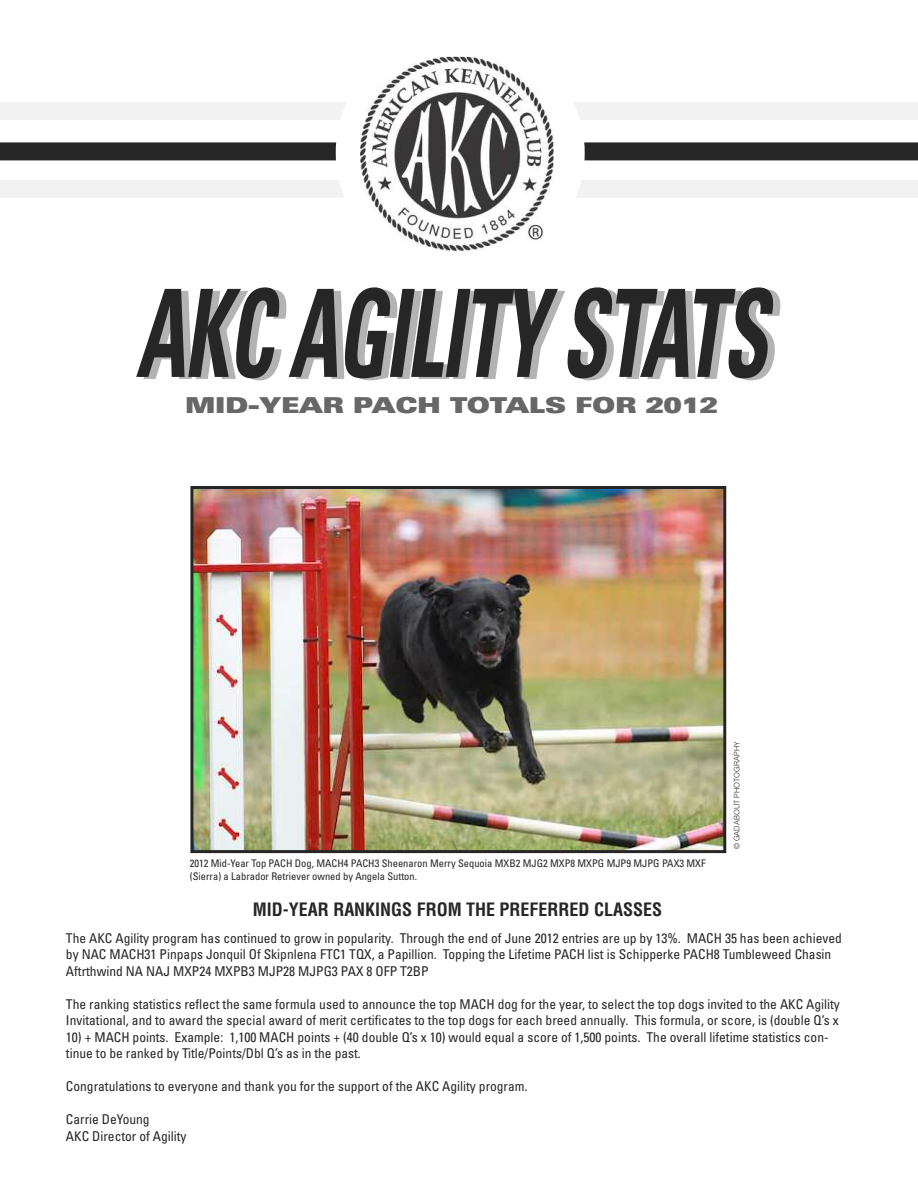
<style>
.page{position:relative;width:918px;height:1188px;background:#fff}
.page>*{position:absolute;margin:0;border:0;box-sizing:border-box;transform-origin:0 0}
.t1{font:italic 700 condensed 121.95px "Univers";letter-spacing:-.015em;color:#272627;scale:.67 1}
.t2{font:900 expanded 21.9px "Univers";letter-spacing:-.015em;color:#686768}
.t3{font:700 condensed 18px "Helvetica";color:#272627}
.t4{font:condensed 13.5px/16.5px "Univers";color:#272627}
.t5{font:condensed 10.5px/12.6px "Univers";color:#272627}
.t6{font:300 7.5px "Helvetica";color:#272627}
</style>
<div class="page">
<div style="left:0;top:102px;width:918px;height:18px;background:#f2f2f2"></div>
<div style="left:0;top:180px;width:918px;height:18px;background:#f2f2f2"></div>
<div style="left:0;top:142px;width:918px;height:18px;background:#272627"></div>
<div style="left:336px;top:31px;width:249px;height:243px;background:#fff;border-radius:50%"></div>
<img style="left:360px;top:57px;width:194px;height:194px">
<img style="left:194px;top:490px;width:528px;height:359px">
<div style="left:190px;top:486px;width:536px;height:367px;border:3px solid #272627"></div>
<h1 class="t1" style="left:136px;top:289px;width:945px">AKC AGILITY STATS</h1>
<h2 class="t2" style="left:185px;top:397px;width:534px">MID-YEAR PACH TOTALS FOR 2012</h2>
<p class="t5" style="left:190px;top:858px;width:517px">2012 Mid-Year Top PACH Dog, MACH4 PACH3 Sheenaron Merry Sequoia MXB2 MJG2 MXP8 MXPG MJP9 MJPG PAX3 MXF (Sierra) a Labrador Retriever owned by Angela Sutton.</p>
<p class="t6" style="left:732px;top:849px;width:110px;rotate:-90deg">© GADABOUT PHOTOGRAPHY</p>
<h3 class="t3" style="left:253px;top:899px;width:411px">MID-YEAR RANKINGS FROM THE PREFERRED CLASSES</h3>
<p class="t4" style="left:66px;top:931px;width:777px">The AKC Agility program has continued to grow in popularity. Through the end of June 2012 entries are up by 13%. MACH 35 has been achieved by NAC MACH31 Pinpaps Jonquil Of Skipnlena FTC1 TQX, a Papillion. Topping the Lifetime PACH list is Schipperke PACH8 Tumbleweed Chasin<br>Aftrthwind NA NAJ MXP24 MXPB3 MJP28 MJPG3 PAX 8 OFP T2BP</p>
<p class="t4" style="left:66px;top:997px;width:775px">The ranking statistics reflect the same formula used to announce the top MACH dog for the year, to select the top dogs invited to the AKC Agility<br>Invitational, and to award the special award of merit certificates to the top dogs for each breed annually. This formula, or score, is (double Q’s x</p>
<p class="t4" style="left:66px;top:1030px;width:764px">10) + MACH points. Example: 1,100 MACH points + (40 double Q’s x 10) would equal a score of 1,500 points. The overall lifetime statistics con&shy;tinue to be ranked by Title/Points/Dbl Q’s as in the past.</p>
<p class="t4" style="left:66px;top:1080px;width:463px">Congratulations to everyone and thank you for the support of the AKC Agility program.</p>
<p class="t4" style="left:66px;top:1113px;width:122px">Carrie DeYoung<br>AKC Director of Agility</p>
</div>
